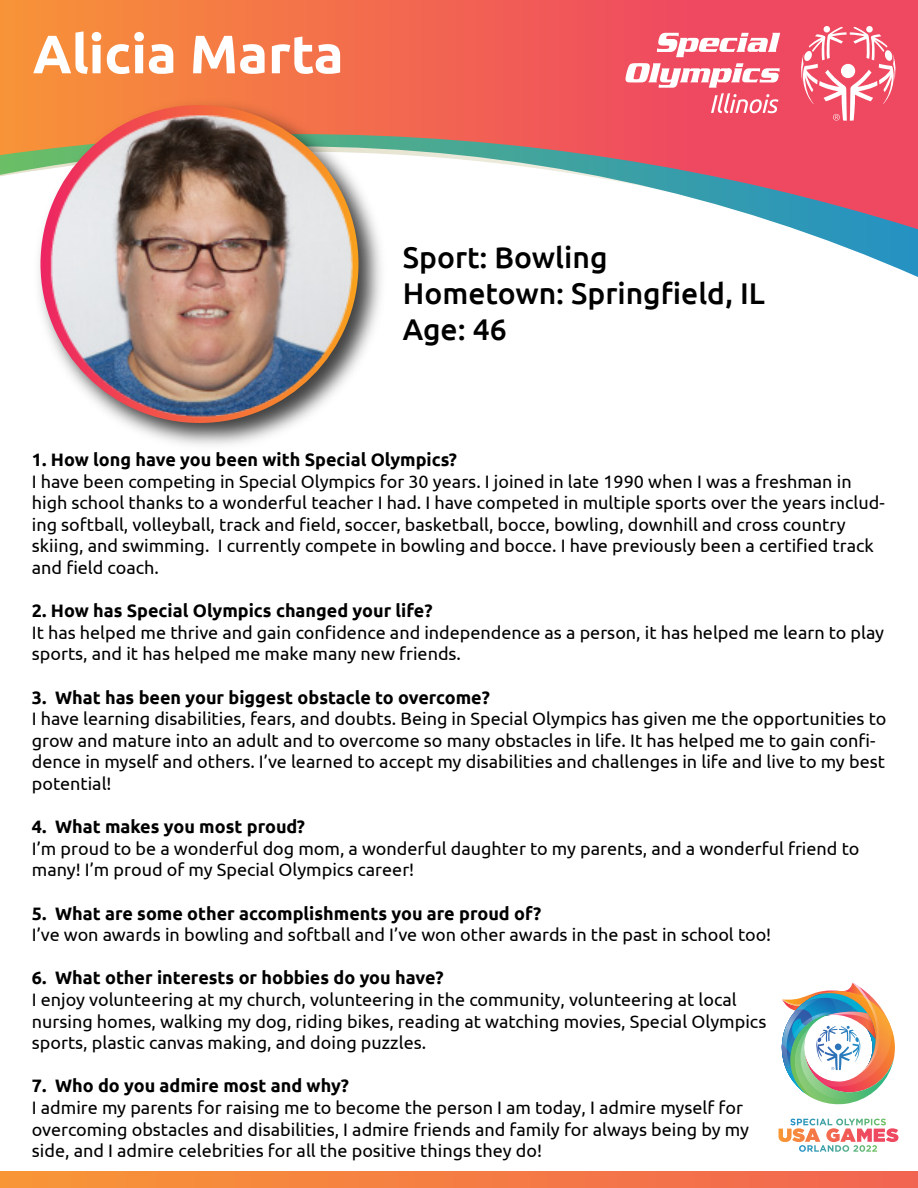
<style>
.page{position:relative;width:918px;height:1188px;background:#fff}
.page>*{position:absolute;margin:0;border:0;box-sizing:border-box;transform-origin:0 0}
.t1{font:700 54px "Ubuntu";color:#fff}
.t2{font:500 30px/36px "Ubuntu";color:#000}
.t3{font:18px/21.6px "Ubuntu";color:#000}
.t4{font:700 18px "Ubuntu";color:#000}
</style>
<div class="page">
<svg style="left:795px;top:229px;width:123px;height:48px"></svg>
<svg style="left:0;top:0;width:918px;height:229px;background:#e57e73"></svg>
<svg style="left:657px;top:33px;width:123px;height:24px"></svg>
<svg style="left:625px;top:63px;width:155px;height:50px"></svg>
<svg style="left:800px;top:27px;width:97px;height:94px"></svg>
<img style="left:28px;top:93px;width:364px;height:352px">
<div style="left:0;top:1172px;width:918px;height:16px;background:linear-gradient(to right,#f89636,#f26452)"></div>
<img style="left:781px;top:983px;width:114px;height:122px">
<svg style="left:778px;top:1119px;width:120px;height:33px"></svg>
<img style="left:39px;top:93px;width:327px;height:330px">
<h1 class="t1" style="left:33px;top:21px;width:312px">Alicia Marta</h1>
<h2 class="t2" style="left:403px;top:238px;width:364px">Sport: Bowling<br>Hometown: Springfield, IL<br>Age: 46</h2>
<p class="t4" style="left:32px;top:449px;width:427px">1. How long have you been with Special Olympics?</p>
<p class="t3" style="left:32px;top:470px;width:854px">I have been competing in Special Olympics for 30 years. I joined in late 1990 when I was a freshman in high school thanks to a wonderful teacher I had. I have competed in multiple sports over the years includ&shy;ing softball, volleyball, track and field, soccer, basketball, bocce, bowling, downhill and cross country skiing, and swimming. I currently compete in bowling and bocce. I have previously been a certified track and field coach.</p>
<p class="t4" style="left:32px;top:600px;width:402px">2. How has Special Olympics changed your life?</p>
<p class="t3" style="left:32px;top:621px;width:854px">It has helped me thrive and gain confidence and independence as a person, it has helped me learn to play sports, and it has helped me make many new friends.</p>
<p class="t4" style="left:32px;top:686px;width:460px">3. What has been your biggest obstacle to overcome?</p>
<p class="t3" style="left:32px;top:707px;width:856px">I have learning disabilities, fears, and doubts. Being in Special Olympics has given me the opportunities to grow and mature into an adult and to overcome so many obstacles in life. It has helped me to gain confi&shy;dence in myself and others. I’ve learned to accept my disabilities and challenges in life and live to my best potential!</p>
<p class="t4" style="left:32px;top:816px;width:275px">4. What makes you most proud?</p>
<p class="t3" style="left:32px;top:837px;width:829px">I’m proud to be a wonderful dog mom, a wonderful daughter to my parents, and a wonderful friend to many! I’m proud of my Special Olympics career!</p>
<p class="t4" style="left:32px;top:902px;width:511px">5. What are some other accomplishments you are proud of?</p>
<p class="t3" style="left:32px;top:923px;width:741px">I’ve won awards in bowling and softball and I’ve won other awards in the past in school too!</p>
<p class="t4" style="left:32px;top:967px;width:413px">6. What other interests or hobbies do you have?</p>
<p class="t3" style="left:32px;top:988px;width:736px">I enjoy volunteering at my church, volunteering in the community, volunteering at local nursing homes, walking my dog, riding bikes, reading at watching movies, Special Olympics sports, plastic canvas making, and doing puzzles.</p>
<p class="t4" style="left:32px;top:1075px;width:319px">7. Who do you admire most and why?</p>
<p class="t3" style="left:32px;top:1096px;width:719px">I admire my parents for raising me to become the person I am today, I admire myself for overcoming obstacles and disabilities, I admire friends and family for always being by my side, and I admire celebrities for all the positive things they do!</p>
</div>
